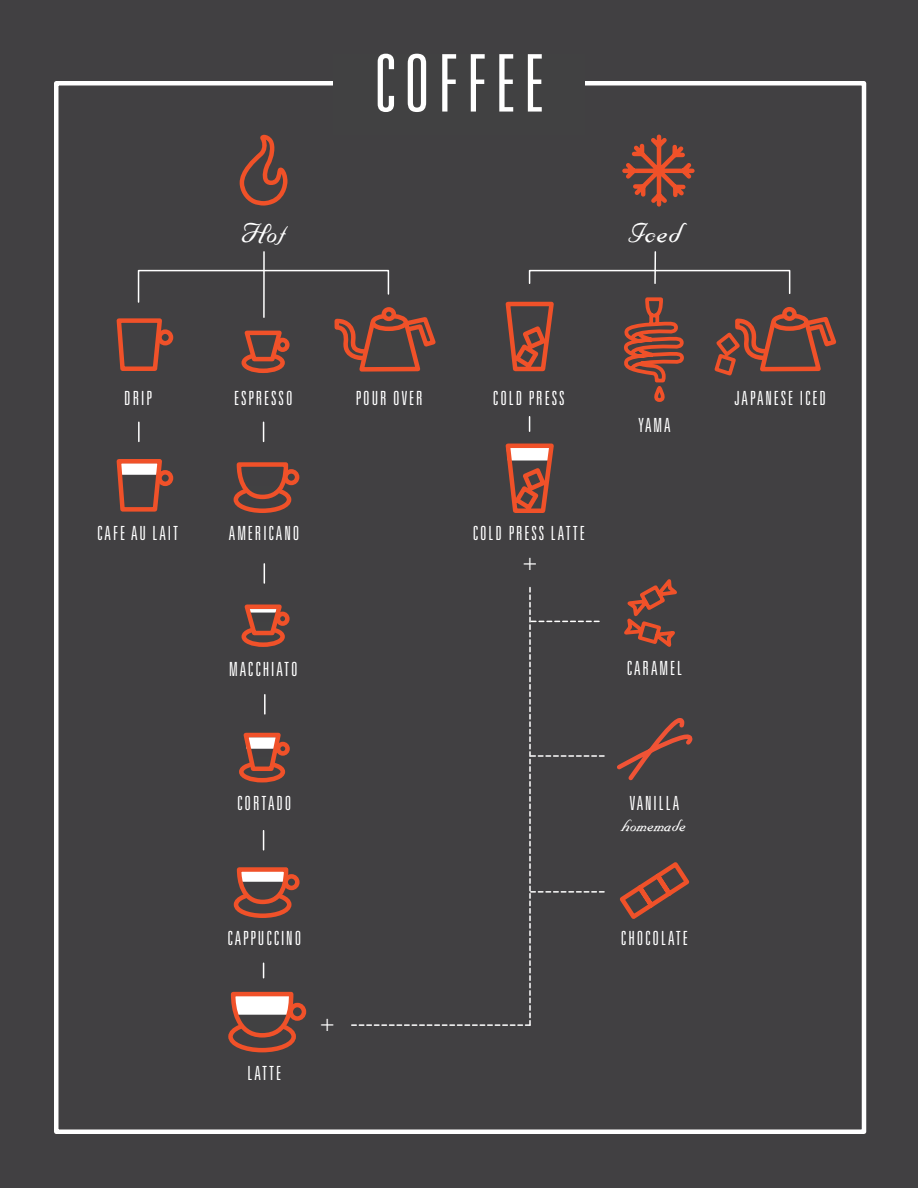
<style>
.page{position:relative;width:918px;height:1188px;background:#414042}
.page>*{position:absolute;margin:0;border:0;box-sizing:border-box;transform-origin:0 0}
.t1{font:300 ultra-condensed 79.5px "Univers LT Std";letter-spacing:.1em;color:#fff}
.t2{font:30px "Elegeion Script";letter-spacing:.05em;color:#fff}
.t3{font:300 ultra-condensed 24px "Univers LT Std";color:#fff}
.t4{font:300 ultra-condensed 19.5px "Univers LT Std";letter-spacing:.1em;color:#fff}
.t5{font:18px "Elegeion Script";letter-spacing:.02em;color:#fff}
</style>
<div class="page">
<div style="left:54px;top:81px;width:812px;height:1053px;border:4px solid #fff"></div>
<div style="left:333px;top:54px;width:252px;height:81px;background:#414142"></div>
<svg style="left:239px;top:135px;width:49px;height:71px"></svg>
<svg style="left:622px;top:134px;width:73px;height:73px"></svg>
<svg style="left:137px;top:269px;width:253px;height:34px"></svg>
<hr style="left:263px;top:252px;width:2px;height:65px;background:#fff">
<hr style="left:654px;top:252px;width:2px;height:31px;background:#fff">
<svg style="left:116px;top:318px;width:49px;height:53px"></svg>
<div style="left:157px;top:329px;width:16px;height:16px;border:4px solid #f05129;border-radius:50%"></div>
<svg style="left:116px;top:459px;width:48px;height:53px"></svg>
<div style="left:157px;top:470px;width:16px;height:16px;border:4px solid #f05129;border-radius:50%"></div>
<svg style="left:505px;top:443px;width:49px;height:70px"></svg>
<svg style="left:529px;top:417px;width:1px;height:14px"></svg>
<svg style="left:263px;top:422px;width:1px;height:19px"></svg>
<svg style="left:138px;top:422px;width:2px;height:19px"></svg>
<svg style="left:264px;top:564px;width:1px;height:19px"></svg>
<svg style="left:264px;top:695px;width:2px;height:19px"></svg>
<svg style="left:263px;top:831px;width:1px;height:19px"></svg>
<svg style="left:244px;top:355px;width:39px;height:16px"></svg>
<div style="left:242px;top:352px;width:43px;height:21px;border:4px solid #f05129;border-radius:50%"></div>
<svg style="left:241px;top:330px;width:44px;height:34px"></svg>
<div style="left:278px;top:340px;width:9px;height:10px;background:#414142;border-radius:50%"></div>
<div style="left:276px;top:338px;width:14px;height:14px;border:4px solid #f05129;border-radius:50%"></div>
<svg style="left:334px;top:314px;width:102px;height:58px"></svg>
<svg style="left:373px;top:316px;width:33px;height:13px"></svg>
<div style="left:371px;top:314px;width:37px;height:17px;border:4px solid #f05129;border-radius:50%"></div>
<div style="left:382px;top:307px;width:14px;height:14px;border:4px solid #f05129;border-radius:50%"></div>
<svg style="left:244px;top:629px;width:39px;height:16px"></svg>
<div style="left:242px;top:626px;width:43px;height:21px;border:4px solid #f05129;border-radius:50%"></div>
<svg style="left:241px;top:604px;width:44px;height:34px"></svg>
<svg style="left:278px;top:614px;width:9px;height:10px"></svg>
<div style="left:276px;top:612px;width:14px;height:14px;border:4px solid #f05129;border-radius:50%"></div>
<div style="left:239px;top:761px;width:46px;height:21px;border:4px solid #f05129;border-radius:50%"></div>
<svg style="left:240px;top:732px;width:44px;height:41px"></svg>
<div style="left:276px;top:742px;width:14px;height:14px;border:4px solid #f05129;border-radius:50%"></div>
<svg style="left:233px;top:867px;width:67px;height:51px"></svg>
<svg style="left:228px;top:991px;width:79px;height:62px"></svg>
<svg style="left:505px;top:269px;width:332px;height:133px"></svg>
<svg style="left:233px;top:462px;width:67px;height:51px"></svg>
<svg style="left:624px;top:579px;width:53px;height:68px"></svg>
<svg style="left:617px;top:718px;width:76px;height:63px"></svg>
<svg style="left:619px;top:862px;width:71px;height:57px"></svg>
<svg style="left:352px;top:588px;width:252px;height:438px"></svg>
<svg style="left:263px;top:963px;width:1px;height:15px"></svg>
<h1 class="t1" style="left:374px;top:42px;width:172px">COFFEE</h1>
<h2 class="t2" style="left:242px;top:217px;width:45px">Hot</h2>
<h2 class="t2" style="left:629px;top:217px;width:54px">Iced</h2>
<p class="t4" style="left:124px;top:387px;width:29px">DRIP</p>
<p class="t4" style="left:97px;top:523px;width:83px">CAFE AU LAIT</p>
<p class="t4" style="left:234px;top:388px;width:60px">ESPRESSO</p>
<p class="t4" style="left:356px;top:388px;width:68px">POUR OVER</p>
<p class="t4" style="left:734px;top:388px;width:93px">JAPANESE ICED</p>
<p class="t4" style="left:493px;top:388px;width:73px">COLD PRESS</p>
<p class="t4" style="left:638px;top:415px;width:34px">YAMA</p>
<p class="t4" style="left:229px;top:523px;width:72px">AMERICANO</p>
<p class="t4" style="left:473px;top:523px;width:114px">COLD PRESS LATTE</p>
<p class="t3" style="left:523px;top:549px;width:16px">+</p>
<p class="t4" style="left:229px;top:658px;width:70px">MACCHIATO</p>
<p class="t4" style="left:627px;top:658px;width:57px">CARAMEL</p>
<p class="t4" style="left:237px;top:793px;width:56px">CORTADO</p>
<p class="t4" style="left:630px;top:793px;width:51px">VANILLA</p>
<p class="t5" style="left:622px;top:817px;width:65px">homemade</p>
<p class="t4" style="left:227px;top:928px;width:75px">CAPPUCCINO</p>
<p class="t4" style="left:621px;top:928px;width:69px">CHOCOLATE</p>
<p class="t3" style="left:320px;top:1010px;width:16px">+</p>
<p class="t4" style="left:247px;top:1063px;width:35px">LATTE</p>
</div>
